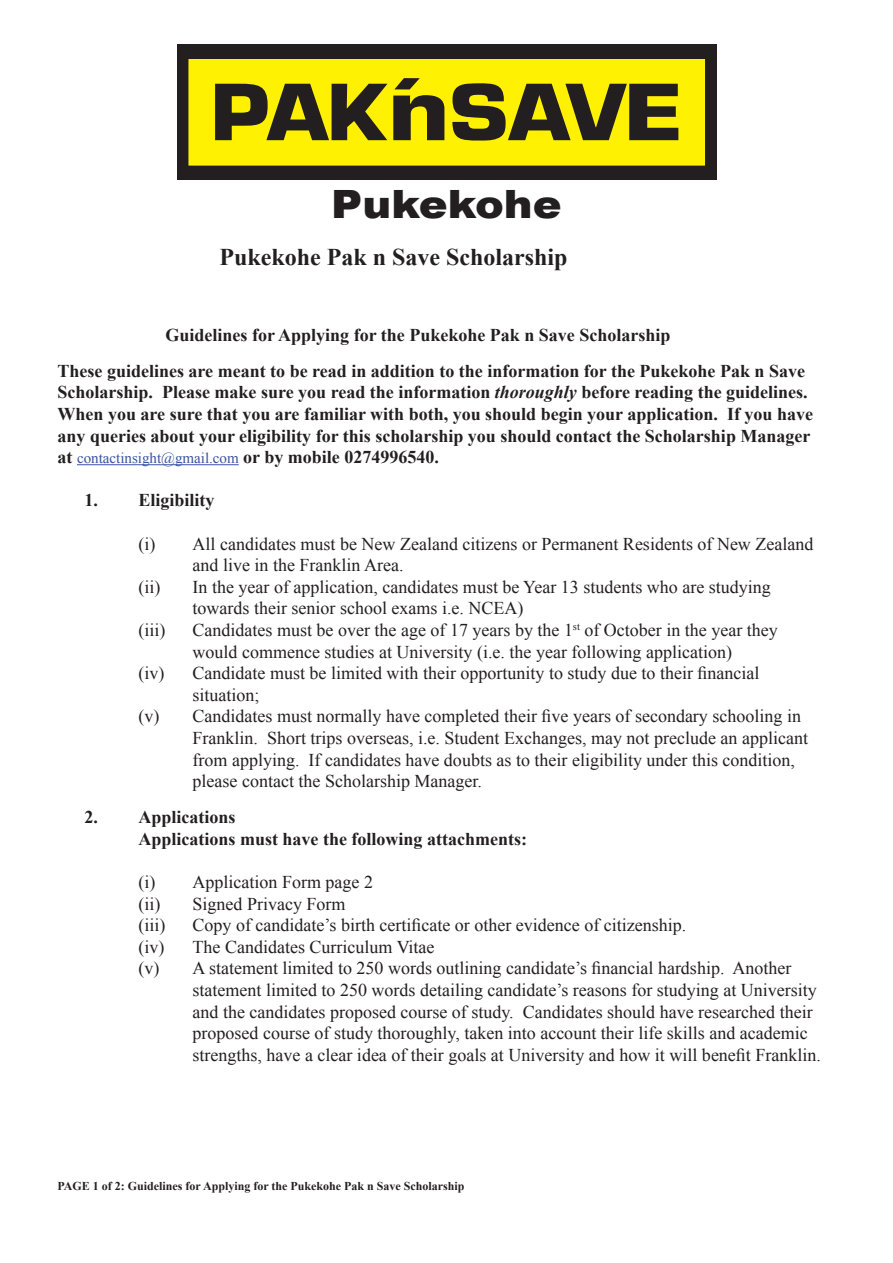
<style>
.page{position:relative;width:893px;height:1263px;background:#fff}
.page>*{position:absolute;margin:0;border:0;box-sizing:border-box;transform-origin:0 0}
.t1{font:900 39px "Arial";color:#231f20;scale:1.11 1}
.t2{font:700 24px "Times New Roman";color:#231f20}
.t3{font:18px/21.6px "Times New Roman";color:#231f20}
.t4{font:700 18px/21.6px "Times New Roman";color:#231f20}
.t5{font:15px "Times New Roman";color:#3853a3}
.t6{font:700 12px "Times New Roman";color:#231f20}
.s1{font-style:italic}
.s2{font-weight:700;font-size:18px;color:#231f20}
</style>
<div class="page">
<hr style="left:77px;top:464px;width:162px;height:1px;background:#3853a3">
<div style="left:177px;top:45px;width:539px;height:135px;background:#231f20"></div>
<div style="left:189px;top:60px;width:515px;height:105px;background:#fff101"></div>
<div style="left:188px;top:59px;width:517px;height:107px;border:1px solid #fff101"></div>
<svg style="left:452px;top:83px;width:226px;height:58px"></svg>
<svg style="left:215px;top:78px;width:229px;height:63px"></svg>
<h1 class="t1" style="left:331px;top:176px;width:209px">Pukekohe</h1>
<h2 class="t2" style="left:220px;top:240px;width:350px">Pukekohe Pak n Save Scholarship</h2>
<p class="t4" style="left:58px;top:316px;width:749px;line-height:36px;text-indent:108px">Guidelines for Applying for the Pukekohe Pak n Save Scholarship<br>These guidelines are meant to be read in addition to the information for the Pukekohe Pak n Save</p>
<p class="t4" style="left:58px;top:381px;width:757px">Scholarship. Please make sure you read the information <span class="s1">thoroughly</span> before reading the guidelines.<br>When you are sure that you are familiar with both, you should begin your application. If you have any queries about your eligibility for this scholarship you should contact the Scholarship Manager</p>
<p class="t5" style="left:58px;top:448px;width:383px"><span class="s2">at</span> contactinsight@gmail.com <span class="s2">or by mobile 0274996540.</span></p>
<p class="t4" style="left:85px;top:489px;width:132px">1. Eligibility</p>
<p class="t3" style="left:139px;top:532px;width:676px">(i) All candidates must be New Zealand citizens or Permanent Residents of New Zealand</p>
<p class="t3" style="left:193px;top:554px;width:212px">and live in the Franklin Area.</p>
<p class="t3" style="left:139px;top:576px;width:634px">(ii) In the year of application, candidates must be Year 13 students who are studying</p>
<p class="t3" style="left:193px;top:597px;width:332px">towards their senior school exams i.e. NCEA)</p>
<p class="t3" style="left:139px;top:619px;width:28px">(iii)</p>
<p class="t3" style="left:193px;top:619px;width:587px">Candidates must be over the age of 17 years by the 1<sup>st</sup> of October in the year they</p>
<p class="t3" style="left:193px;top:640px;width:541px">would commence studies at University (i.e. the year following application)</p>
<p class="t3" style="left:139px;top:662px;width:622px">(iv) Candidate must be limited with their opportunity to study due to their financial</p>
<p class="t3" style="left:193px;top:684px;width:69px">situation;</p>
<p class="t3" style="left:139px;top:705px;width:664px">(v) Candidates must normally have completed their five years of secondary schooling in</p>
<p class="t3" style="left:193px;top:727px;width:617px">Franklin. Short trips overseas, i.e. Student Exchanges, may not preclude an applicant</p>
<p class="t3" style="left:193px;top:748px;width:604px">from applying. If candidates have doubts as to their eligibility under this condition,</p>
<p class="t3" style="left:193px;top:770px;width:291px">please contact the Scholarship Manager.</p>
<p class="t4" style="left:139px;top:806px;width:390px;text-indent:-54px">2. Applications<br>Applications must have the following attachments:</p>
<p class="t3" style="left:139px;top:871px;width:236px">(i) Application Form page 2 (ii) Signed Privacy Form (iii)</p>
<p class="t3" style="left:193px;top:914px;width:495px">Copy of candidate’s birth certificate or other evidence of citizenship.</p>
<p class="t3" style="left:139px;top:936px;width:298px">(iv) The Candidates Curriculum Vitae</p>
<p class="t3" style="left:139px;top:957px;width:654px">(v) A statement limited to 250 words outlining candidate’s financial hardship. Another</p>
<p class="t3" style="left:193px;top:979px;width:626px">statement limited to 250 words detailing candidate’s reasons for studying at University</p>
<p class="t3" style="left:193px;top:1000px;width:622px">and the candidates proposed course of study. Candidates should have researched their</p>
<p class="t3" style="left:193px;top:1022px;width:617px">proposed course of study thoroughly, taken into account their life skills and academic</p>
<p class="t3" style="left:193px;top:1044px;width:630px">strengths, have a clear idea of their goals at University and how it will benefit Franklin.</p>
<p class="t6" style="left:58px;top:1178px;width:409px">PAGE 1 of 2: Guidelines for Applying for the Pukekohe Pak n Save Scholarship</p>
</div>
